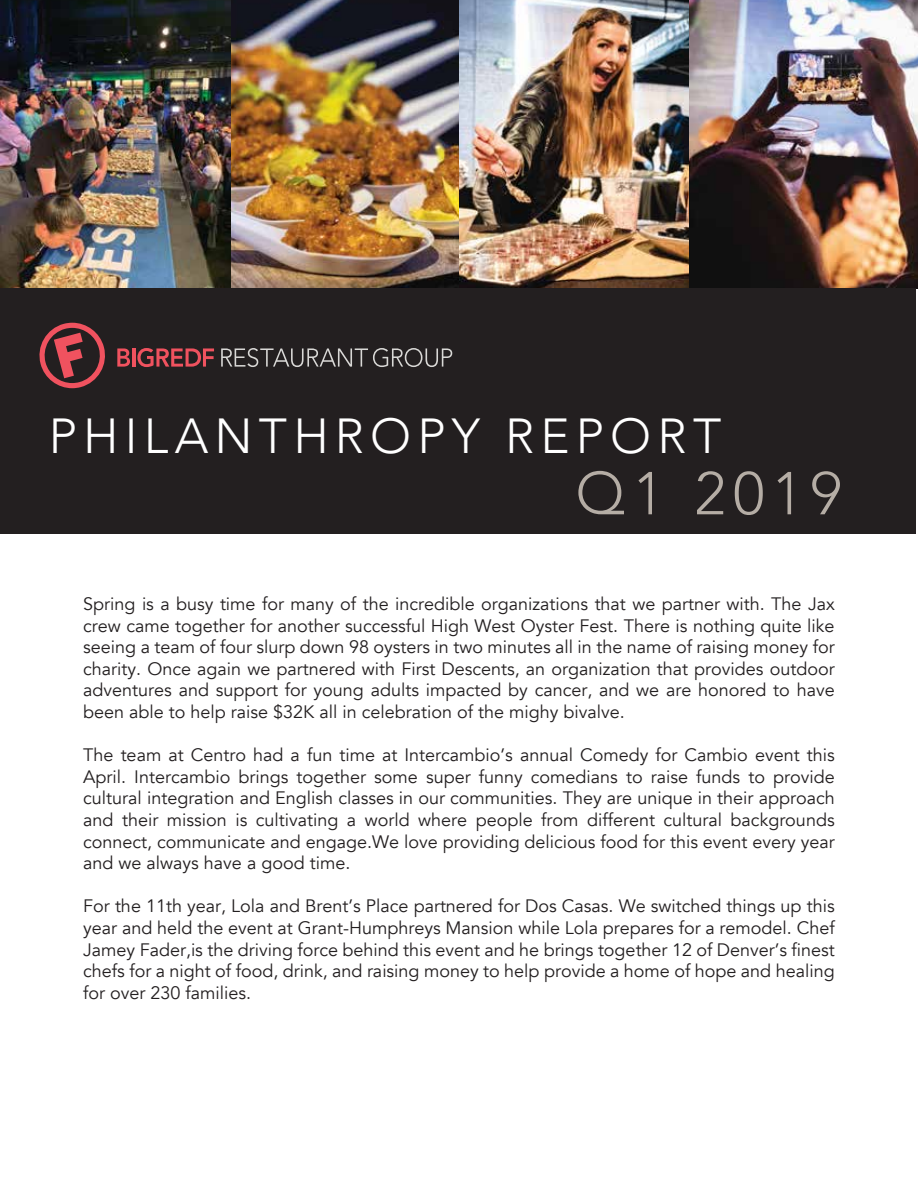
<style>
.page{position:relative;width:918px;height:1188px;background:#fff}
.page>*{position:absolute;margin:0;border:0;box-sizing:border-box;transform-origin:0 0}
.t1{font:300 59.85px "Avenir";letter-spacing:.125em;color:#b5ada5}
.t2{font:300 49.05px "Avenir";letter-spacing:.125em;color:#fff}
.t3{font:18px/21.6px "Avenir";color:#231f20;text-align:justify}
</style>
<div class="page">
<img style="left:688px;top:0;width:230px;height:289px">
<img style="left:0;top:0;width:688px;height:288px">
<div style="left:0;top:288px;width:916px;height:245px;background:#231f20"></div>
<svg style="left:39px;top:323px;width:66px;height:65px"></svg>
<svg style="left:117px;top:348px;width:13px;height:19px"></svg>
<hr style="left:132px;top:348px;width:3px;height:19px;background:#f0525f">
<svg style="left:137px;top:348px;width:77px;height:19px"></svg>
<svg style="left:221px;top:348px;width:231px;height:19px"></svg>
<h2 class="t2" style="left:49px;top:407px;width:674px">PHILANTHROPY REPORT</h2>
<h1 class="t1" style="left:575px;top:458px;width:268px">Q1 2019</h1>
<p class="t3" style="left:83px;top:593px;width:753px">Spring is a busy time for many of the incredible organizations that we partner with. The Jax crew came together for another successful High West Oyster Fest. There is nothing quite like seeing a team of four slurp down 98 oysters in two minutes all in the name of raising money for charity. Once again we partnered with First Descents, an organization that provides outdoor adventures and support for young adults impacted by cancer, and we are honored to have been able to help raise $32K all in celebration of the mighy bivalve.</p>
<p class="t3" style="left:83px;top:745px;width:753px">The team at Centro had a fun time at Intercambio’s annual Comedy for Cambio event this April. Intercambio brings together some super funny comedians to raise funds to provide cultural integration and English classes in our communities. They are unique in their approach and their mission is cultivating a world where people from different cultural backgrounds connect, communicate and engage.We love providing delicious food for this event every year and we always have a good time.</p>
<p class="t3" style="left:83px;top:896px;width:753px">For the 11th year, Lola and Brent’s Place partnered for Dos Casas. We switched things up this year and held the event at Grant-Humphreys Mansion while Lola prepares for a remodel. Chef Jamey Fader,is the driving force behind this event and he brings together 12 of Denver’s finest chefs for a night of food, drink, and raising money to help provide a home of hope and healing for over 230 families.</p>
</div>
